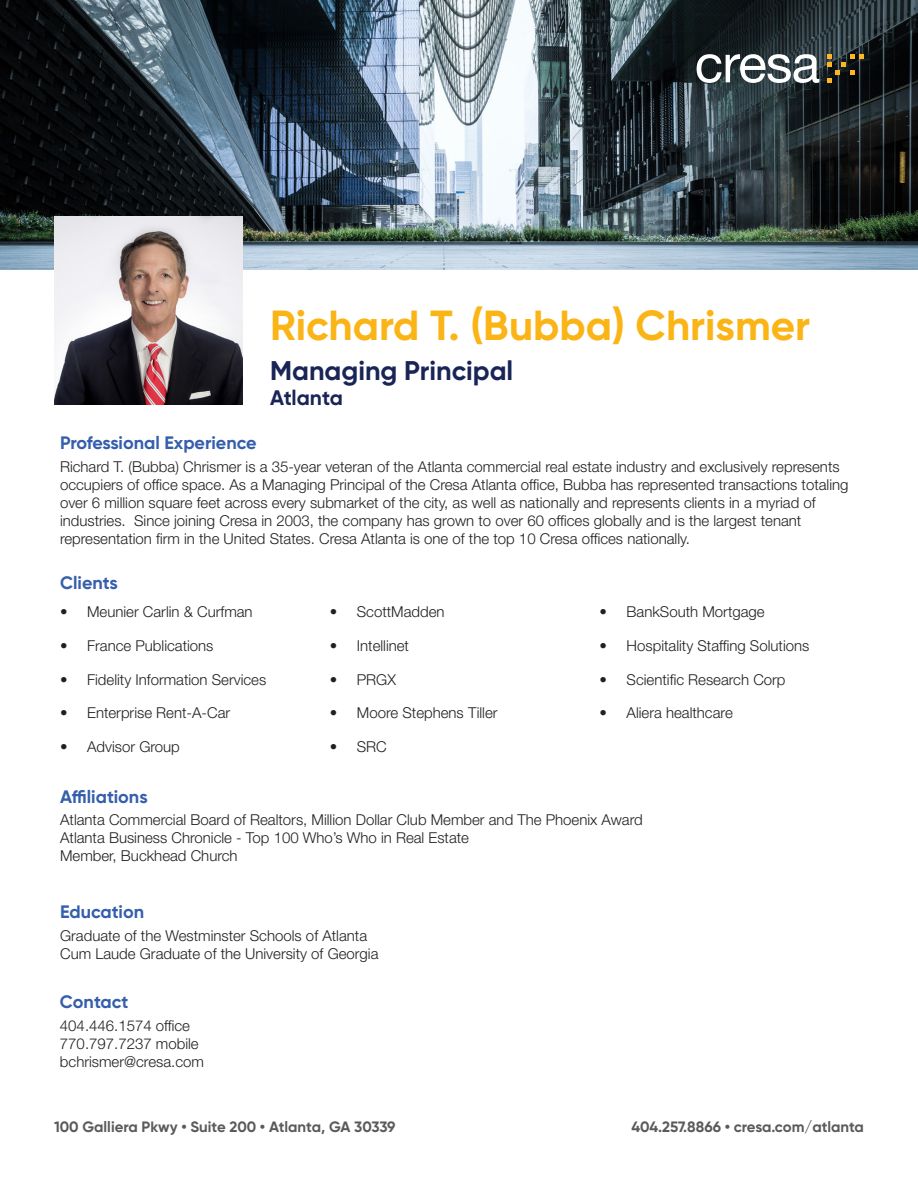
<style>
.page{position:relative;width:918px;height:1188px;background:#fff}
.page>*{position:absolute;margin:0;border:0;box-sizing:border-box;transform-origin:0 0}
.t1{font:700 42px "Gilroy";color:#fbb416}
.t2{font:700 27px "Gilroy";color:#1a2557}
.t3{font:700 21px "Gilroy";letter-spacing:-.005em;color:#1a2557}
.t4{font:700 18px "Gilroy";color:#355eab}
.t5{font:300 15px/18px "Helvetica Neue LT Std";color:#231f20}
.t6{font:700 15px "Gilroy";color:#595a59}
</style>
<div class="page">
<img style="left:0;top:0;width:918px;height:270px">
<svg style="left:697px;top:54px;width:122px;height:29px"></svg>
<svg style="left:827px;top:54px;width:37px;height:29px"></svg>
<img style="left:54px;top:216px;width:189px;height:189px">
<p class="t1" style="left:270px;top:299px;width:542px">Richard T. (Bubba) Chrismer</p>
<p class="t2" style="left:270px;top:354px;width:245px">Managing Principal</p>
<p class="t3" style="left:270px;top:385px;width:74px">Atlanta</p>
<p class="t4" style="left:60px;top:432px;width:198px">Professional Experience</p>
<p class="t5" style="left:60px;top:457px;width:790px">Richard T. (Bubba) Chrismer is a 35-year veteran of the Atlanta commercial real estate industry and exclusively represents occupiers of office space. As a Managing Principal of the Cresa Atlanta office, Bubba has represented transactions totaling over 6 million square feet across every submarket of the city, as well as nationally and represents clients in a myriad of industries. Since joining Cresa in 2003, the company has grown to over 60 offices globally and is the largest tenant representation firm in the United States. Cresa Atlanta is one of the top 10 Cresa offices nationally.</p>
<p class="t4" style="left:60px;top:571px;width:59px">Clients</p>
<p class="t5" style="left:60px;top:603px;width:194px">• Meunier Carlin &amp; Curfman</p>
<p class="t5" style="left:330px;top:603px;width:116px">• ScottMadden</p>
<p class="t5" style="left:600px;top:603px;width:167px">• BankSouth Mortgage</p>
<p class="t5" style="left:60px;top:636px;width:155px">• France Publications</p>
<p class="t5" style="left:330px;top:636px;width:81px">• Intellinet</p>
<p class="t5" style="left:600px;top:636px;width:211px">• Hospitality Staffing Solutions</p>
<p class="t5" style="left:60px;top:670px;width:208px">• Fidelity Information Services</p>
<p class="t5" style="left:330px;top:670px;width:68px">• PRGX</p>
<p class="t5" style="left:600px;top:670px;width:187px">• Scientific Research Corp</p>
<p class="t5" style="left:60px;top:704px;width:172px">• Enterprise Rent-A-Car</p>
<p class="t5" style="left:330px;top:704px;width:169px">• Moore Stephens Tiller</p>
<p class="t5" style="left:600px;top:704px;width:135px">• Aliera healthcare</p>
<p class="t5" style="left:60px;top:738px;width:121px">• Advisor Group</p>
<p class="t5" style="left:330px;top:738px;width:59px">• SRC</p>
<p class="t4" style="left:60px;top:785px;width:89px">Affiliations</p>
<p class="t5" style="left:60px;top:811px;width:584px">Atlanta Commercial Board of Realtors, Million Dollar Club Member and The Phoenix Award</p>
<p class="t5" style="left:60px;top:829px;width:410px">Atlanta Business Chronicle - Top 100 Who’s Who in Real Estate</p>
<p class="t5" style="left:60px;top:847px;width:179px">Member, Buckhead Church</p>
<p class="t4" style="left:60px;top:900px;width:86px">Education</p>
<p class="t5" style="left:60px;top:926px;width:309px">Graduate of the Westminster Schools of Atlanta</p>
<p class="t5" style="left:60px;top:944px;width:320px">Cum Laude Graduate of the University of Georgia</p>
<p class="t4" style="left:60px;top:991px;width:70px">Contact</p>
<p class="t5" style="left:60px;top:1016px;width:132px">404.446.1574 office</p>
<p class="t5" style="left:60px;top:1034px;width:140px">770.797.7237 mobile</p>
<p class="t5" style="left:60px;top:1052px;width:145px">bchrismer@cresa.com</p>
<p class="t6" style="left:54px;top:1118px;width:343px">100 Galliera Pkwy • Suite 200 • Atlanta, GA 30339</p>
<p class="t6" style="left:631px;top:1118px;width:234px">404.257.8866 • cresa.com/atlanta</p>
</div>
